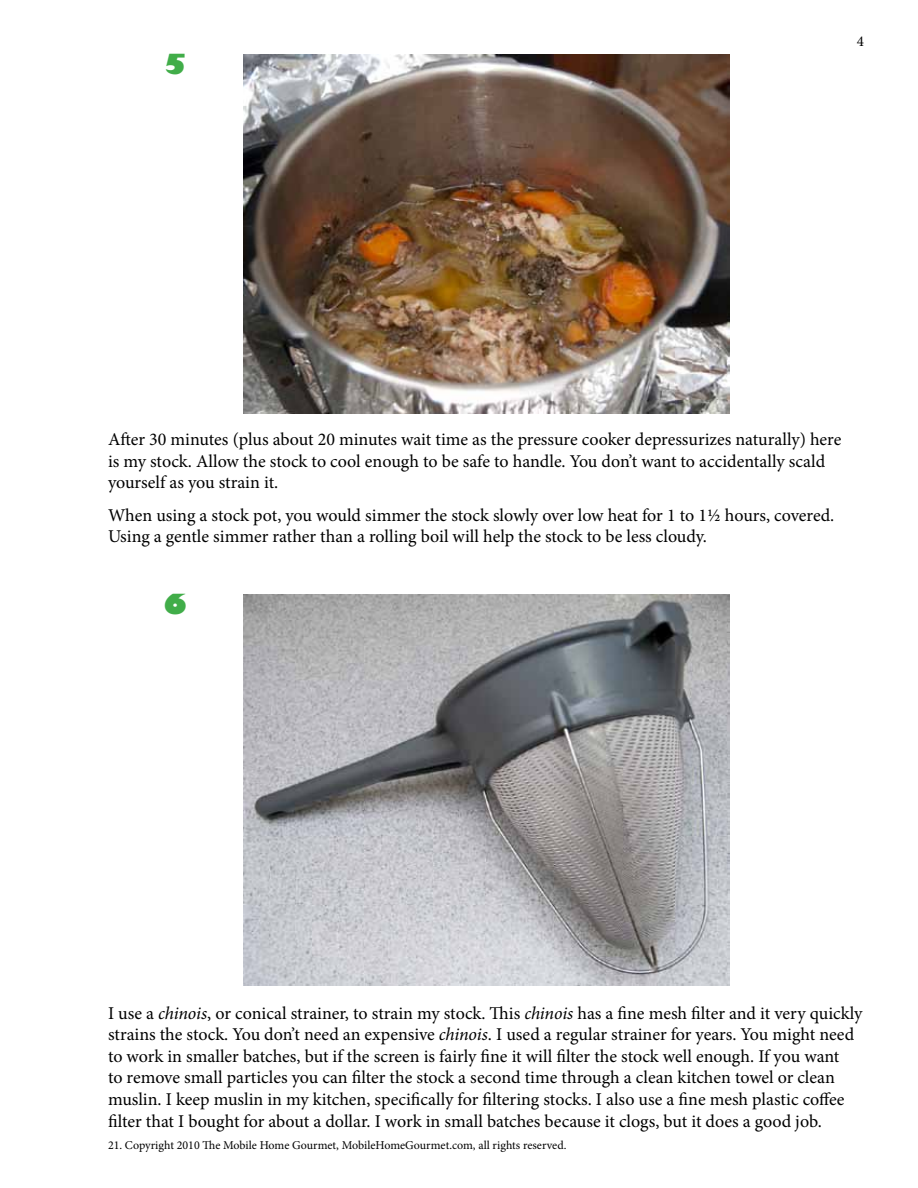
<style>
.page{position:relative;width:918px;height:1188px;background:#fff}
.page>*{position:absolute;margin:0;border:0;box-sizing:border-box;transform-origin:0 0}
.t1{font:800 27px "Gill Sans";color:#41ad49}
.t2{font:18px/21.6px "Minion Pro";letter-spacing:-.005em;color:#000}
.t3{font:15px "Minion Pro";color:#000}
.t4{font:12px "Minion Pro";color:#000}
.s1{font-style:italic}
</style>
<div class="page">
<img style="left:243px;top:54px;width:486px;height:360px">
<img style="left:243px;top:594px;width:486px;height:392px">
<h1 class="t1" style="left:164px;top:48px;width:25px">5</h1>
<p class="t3" style="left:857px;top:32px;width:9px">4</p>
<p class="t2" style="left:108px;top:429px;width:735px">After 30 minutes (plus about 20 minutes wait time as the pressure cooker depressurizes naturally) here is my stock. Allow the stock to cool enough to be safe to handle. You don’t want to accidentally scald yourself as you strain it.</p>
<p class="t2" style="left:108px;top:504px;width:728px">When using a stock pot, you would simmer the stock slowly over low heat for 1 to 1½ hours, covered.<br>Using a gentle simmer rather than a rolling boil will help the stock to be less cloudy.</p>
<h1 class="t1" style="left:164px;top:588px;width:25px">6</h1>
<p class="t2" style="left:108px;top:1002px;width:756px">I use a <span class="s1">chinois</span>, or conical strainer, to strain my stock. This <span class="s1">chinois</span> has a fine mesh filter and it very quickly strains the stock. You don’t need an expensive <span class="s1">chinois</span>. I used a regular strainer for years. You might need to work in smaller batches, but if the screen is fairly fine it will filter the stock well enough. If you want<br>to remove small particles you can filter the stock a second time through a clean kitchen towel or clean muslin. I keep muslin in my kitchen, specifically for filtering stocks. I also use a fine mesh plastic coffee filter that I bought for about a dollar. I work in small batches because it clogs, but it does a good job.</p>
<p class="t4" style="left:108px;top:1138px;width:460px">21. Copyright 2010 The Mobile Home Gourmet, MobileHomeGourmet.com, all rights reserved.</p>
</div>
